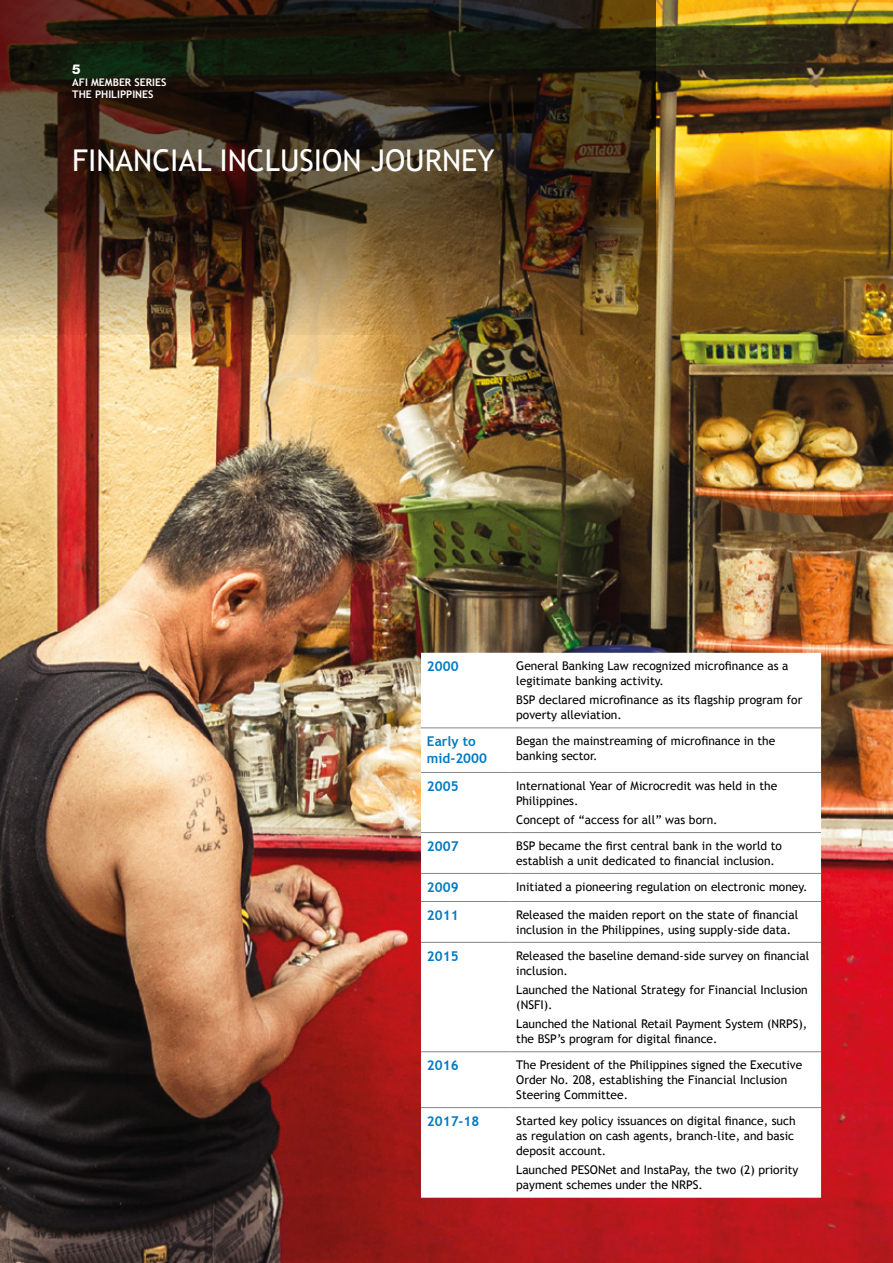
<style>
.page{position:relative;width:893px;height:1263px;background:#fff}
.page>*{position:absolute;margin:0;border:0;box-sizing:border-box;transform-origin:0 0}
.t1{font:30px "Trebuchet MS";color:#fff}
.t2{font:700 13.5px/16.5px "Trebuchet MS";color:#007ac2}
.t3{font:800 13.5px "Helvetica Neue";color:#fff}
.t4{font:12px/15px "Trebuchet MS";color:#000}
.t5{font:700 10.5px/12px "Trebuchet MS";color:#fff}
</style>
<div class="page">
<img style="left:0;top:0;width:893px;height:1263px">
<img style="left:0;top:0;width:656px;height:335px">
<svg style="left:421px;top:653px;width:400px;height:545px"></svg>
<hr style="left:421px;top:728px;width:89px;height:1px;background:#878686">
<hr style="left:510px;top:728px;width:311px;height:1px;background:#878686">
<hr style="left:421px;top:772px;width:89px;height:1px;background:#878686">
<hr style="left:510px;top:772px;width:311px;height:1px;background:#878686">
<hr style="left:421px;top:832px;width:89px;height:1px;background:#878686">
<hr style="left:510px;top:832px;width:311px;height:1px;background:#878686">
<hr style="left:421px;top:873px;width:89px;height:1px;background:#878686">
<hr style="left:510px;top:873px;width:311px;height:1px;background:#878686">
<hr style="left:421px;top:901px;width:89px;height:1px;background:#878686">
<hr style="left:510px;top:901px;width:311px;height:1px;background:#878686">
<hr style="left:421px;top:942px;width:89px;height:1px;background:#878686">
<hr style="left:510px;top:942px;width:311px;height:1px;background:#878686">
<hr style="left:421px;top:1051px;width:89px;height:1px;background:#878686">
<hr style="left:510px;top:1051px;width:311px;height:1px;background:#878686">
<hr style="left:421px;top:1107px;width:89px;height:1px;background:#878686">
<hr style="left:510px;top:1107px;width:311px;height:1px;background:#878686">
<p class="t3" style="left:72px;top:61px;width:10px">5</p>
<p class="t5" style="left:72px;top:76px;width:96px">AFI MEMBER SERIES<br>THE PHILIPPINES</p>
<h1 class="t1" style="left:72px;top:143px;width:424px">FINANCIAL INCLUSION JOURNEY</h1>
<p class="t2" style="left:427px;top:658px;width:33px">2000</p>
<p class="t4" style="left:516px;top:658px;width:274px">General Banking Law recognized microfinance as a legitimate banking activity.</p>
<p class="t4" style="left:516px;top:693px;width:288px">BSP declared microfinance as its flagship program for poverty alleviation.</p>
<p class="t2" style="left:427px;top:733px;width:62px">Early to mid-2000</p>
<p class="t4" style="left:516px;top:734px;width:261px">Began the mainstreaming of microfinance in the banking sector.</p>
<p class="t2" style="left:427px;top:778px;width:33px">2005</p>
<p class="t4" style="left:516px;top:778px;width:262px">International Year of Microcredit was held in the<br>Philippines.</p>
<p class="t4" style="left:516px;top:812px;width:203px">Concept of “access for all” was born.</p>
<p class="t2" style="left:427px;top:838px;width:33px">2007</p>
<p class="t4" style="left:516px;top:838px;width:267px">BSP became the first central bank in the world to establish a unit dedicated to financial inclusion.</p>
<p class="t2" style="left:427px;top:879px;width:33px">2009</p>
<p class="t4" style="left:516px;top:879px;width:293px">Initiated a pioneering regulation on electronic money.</p>
<p class="t2" style="left:427px;top:907px;width:33px">2011</p>
<p class="t4" style="left:516px;top:907px;width:283px">Released the maiden report on the state of financial inclusion in the Philippines, using supply-side data.</p>
<p class="t2" style="left:427px;top:948px;width:33px">2015</p>
<p class="t4" style="left:516px;top:948px;width:295px">Released the baseline demand-side survey on financial inclusion.</p>
<p class="t4" style="left:516px;top:982px;width:293px">Launched the National Strategy for Financial Inclusion (NSFI).</p>
<p class="t4" style="left:516px;top:1017px;width:293px">Launched the National Retail Payment System (NRPS), the BSP’s program for digital finance.</p>
<p class="t2" style="left:427px;top:1057px;width:33px">2016</p>
<p class="t4" style="left:516px;top:1057px;width:288px">The President of the Philippines signed the Executive<br>Order No. 208, establishing the Financial Inclusion<br>Steering Committee.</p>
<p class="t2" style="left:427px;top:1113px;width:54px">2017-18</p>
<p class="t4" style="left:516px;top:1113px;width:281px">Started key policy issuances on digital finance, such as regulation on cash agents, branch-lite, and basic deposit account.</p>
<p class="t4" style="left:516px;top:1162px;width:284px">Launched PESONet and InstaPay, the two (2) priority payment schemes under the NRPS.</p>
</div>
